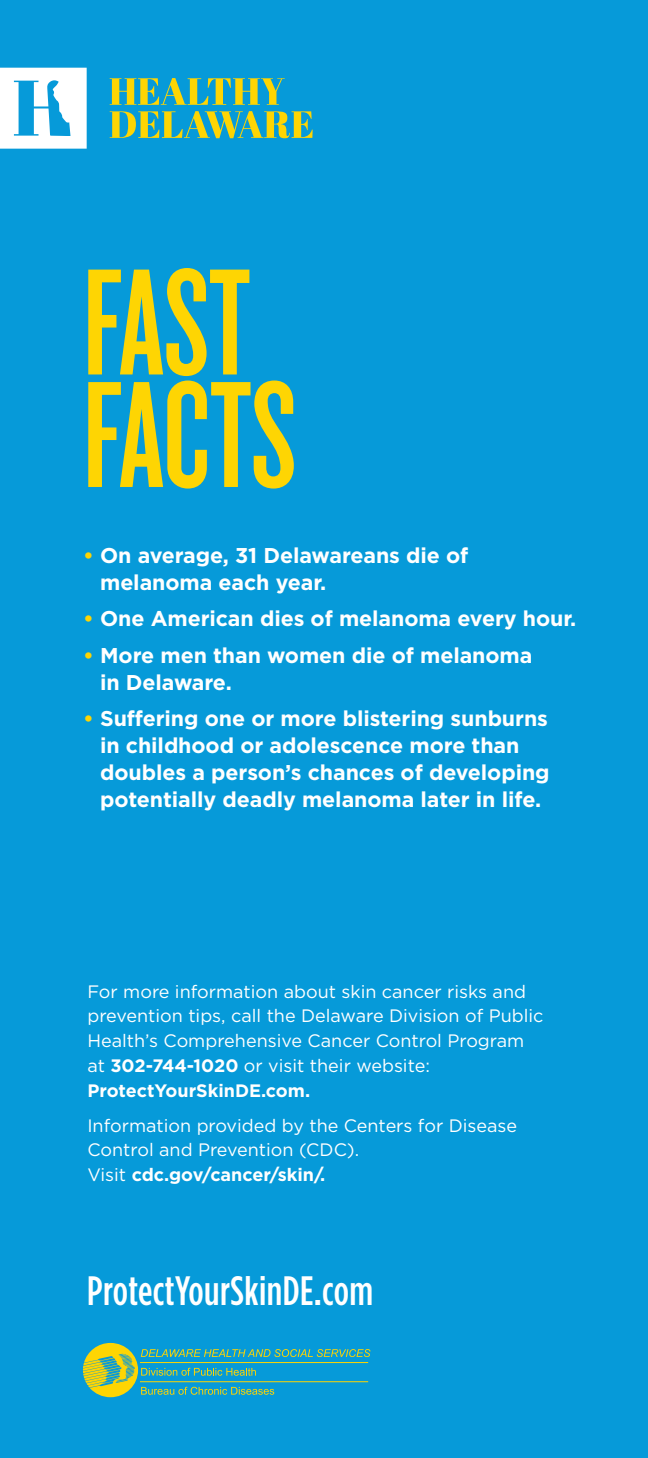
<style>
.page{position:relative;width:648px;height:1458px;background:#069ad9}
.page>*{position:absolute;margin:0;border:0;box-sizing:border-box;transform-origin:0 0}
.t1{font:157.5px/112.5px "Knockout HTF47 Bantamweight";color:#fed503}
.t2{font:500 40.95px "Gotham Condensed";letter-spacing:.01em;color:#fff}
.t3{font:700 21.38px/27px "Gotham";letter-spacing:-.005em;color:#fff}
.t4{font:18px/24.8px "Gotham";color:#fff}
.s1{color:#fed503}
.s2{font-weight:700}
</style>
<div class="page">
<svg style="left:83px;top:1343px;width:287px;height:54px"></svg>
<svg style="left:0;top:68px;width:87px;height:81px"></svg>
<svg style="left:110px;top:111px;width:203px;height:27px"></svg>
<svg style="left:110px;top:78px;width:175px;height:27px"></svg>
<p class="t1" style="left:83px;top:269px;width:215px">FAST<br>FACTS</p>
<p class="t3" style="left:100px;top:541px;width:370px;text-indent:-17px"><span class="s1">•</span> On average, 31 Delawareans die of melanoma each year.</p>
<p class="t3" style="left:83px;top:605px;width:495px"><span class="s1">•</span> One American dies of melanoma every hour.</p>
<p class="t3" style="left:100px;top:641px;width:434px;text-indent:-17px"><span class="s1">•</span> More men than women die of melanoma in Delaware.</p>
<p class="t3" style="left:100px;top:705px;width:451px;text-indent:-17px"><span class="s1">•</span> Suffering one or more blistering sunburns in childhood or adolescence more than doubles a person’s chances of developing potentially deadly melanoma later in life.</p>
<p class="t4" style="left:87px;top:979px;width:458px">For more information about skin cancer risks and prevention tips, call the Delaware Division of Public Health’s Comprehensive Cancer Control Program at <span class="s2">302-744-1020</span> or visit their website:<br><span class="s2">ProtectYourSkinDE.com.</span></p>
<p class="t4" style="left:87px;top:1113px;width:431px">Information provided by the Centers for Disease<br>Control and Prevention (CDC).<br>Visit <span class="s2">cdc.gov/cancer/skin/.</span></p>
<p class="t2" style="left:87px;top:1268px;width:288px">ProtectYourSkinDE.com</p>
</div>
